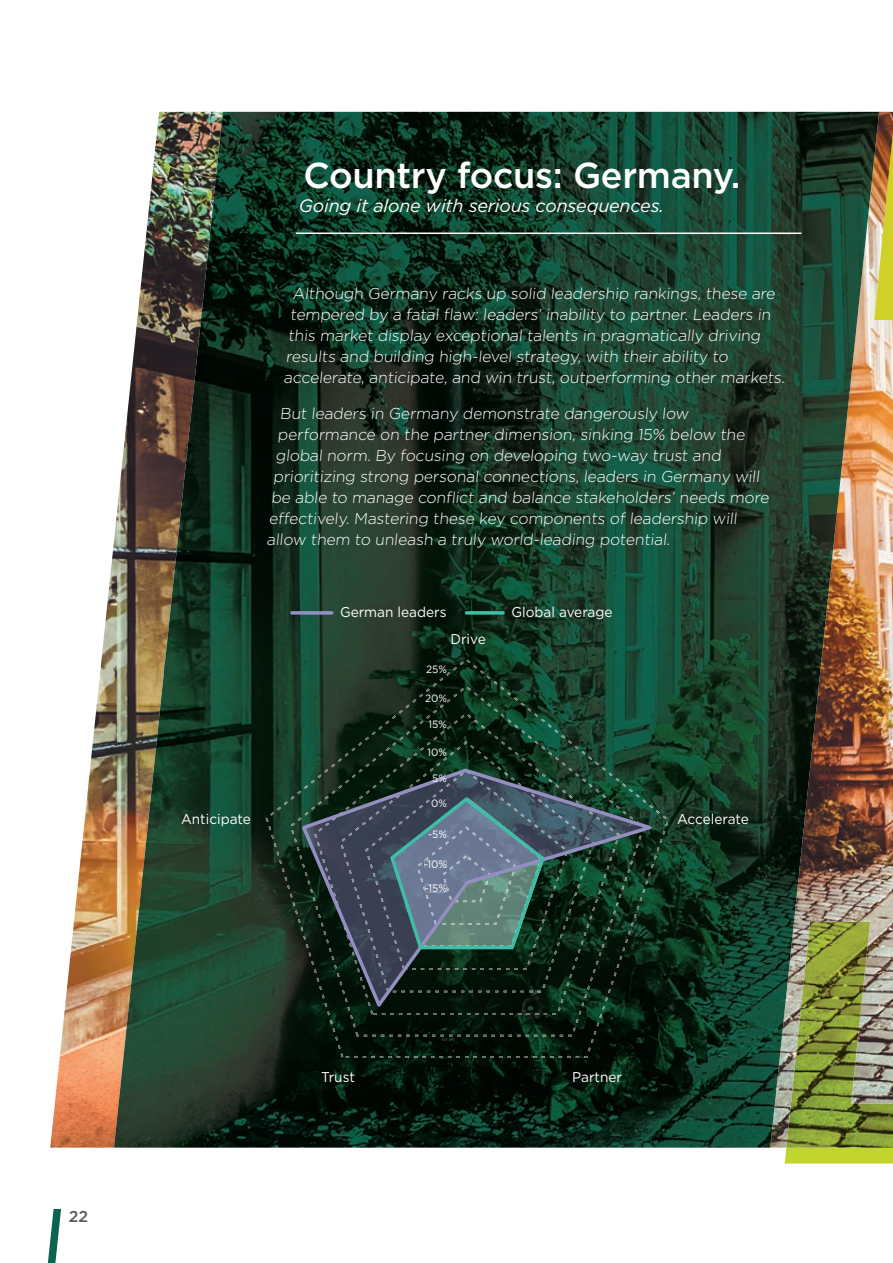
<style>
.page{position:relative;width:893px;height:1263px;background:#fff}
.page>*{position:absolute;margin:0;border:0;box-sizing:border-box;transform-origin:0 0}
.t1{font:500 36px "Gotham";letter-spacing:-.01em;color:#fff}
.t2{font:italic 18px "Gotham";letter-spacing:-.01em;color:#fff}
.t3{font:300 15.75px "Gotham";color:#fff}
.t4{font:500 15.75px "Gotham";color:#57585a}
.t5{font:14.1px "Gotham";color:#fff;scale:.96 1}
.t6{font:10.65px "Gotham";color:#fff;scale:.96 1}
</style>
<div class="page">
<img style="left:50px;top:112px;width:843px;height:1035px">
<img style="left:472px;top:112px;width:407px;height:414px">
<img style="left:216px;top:112px;width:256px;height:725px">
<img style="left:164px;top:173px;width:52px;height:974px">
<img style="left:471px;top:525px;width:365px;height:105px">
<img style="left:522px;top:629px;width:303px;height:468px">
<img style="left:471px;top:629px;width:51px;height:31px">
<img style="left:114px;top:661px;width:51px;height:486px">
<img style="left:216px;top:837px;width:152px;height:310px">
<img style="left:472px;top:1036px;width:50px;height:111px">
<img style="left:368px;top:1036px;width:104px;height:111px">
<img style="left:522px;top:1096px;width:254px;height:51px">
<svg style="left:292px;top:611px;width:40px;height:4px"></svg>
<svg style="left:467px;top:611px;width:36px;height:4px"></svg>
<img style="left:266px;top:660px;width:402px;height:246px">
<img style="left:298px;top:687px;width:342px;height:136px">
<img style="left:291px;top:830px;width:351px;height:206px">
<img style="left:352px;top:714px;width:234px;height:52px">
<img style="left:430px;top:741px;width:71px;height:25px">
<svg style="left:299px;top:766px;width:363px;height:246px;background:#153023"></svg>
<svg style="left:317px;top:789px;width:301px;height:203px;background:#384d50"></svg>
<hr style="left:296px;top:233px;width:505px;height:1px;background:#fff">
<img style="left:874px;top:133px;width:19px;height:187px">
<svg style="left:785px;top:1147px;width:108px;height:16px;background:#bed132"></svg>
<img style="left:786px;top:922px;width:107px;height:225px">
<svg style="left:47px;top:1209px;width:14px;height:54px"></svg>
<p class="t4" style="left:69px;top:1206px;width:21px">22</p>
<h1 class="t1" style="left:303px;top:152px;width:439px">Country focus: Germany.</h1>
<p class="t2" style="left:299px;top:195px;width:367px">Going it alone with serious consequences.</p>
<p class="t3" style="left:292px;top:284px;width:486px">Although Germany racks up solid leadership rankings, these are</p>
<p class="t3" style="left:290px;top:305px;width:484px">tempered by a fatal flaw: leaders’ inability to partner. Leaders in</p>
<p class="t3" style="left:288px;top:326px;width:476px">this market display exceptional talents in pragmatically driving</p>
<p class="t3" style="left:286px;top:347px;width:446px">results and building high-level strategy, with their ability to</p>
<p class="t3" style="left:284px;top:368px;width:505px">accelerate, anticipate, and win trust, outperforming other markets.</p>
<p class="t3" style="left:280px;top:404px;width:412px">But leaders in Germany demonstrate dangerously low</p>
<p class="t3" style="left:278px;top:425px;width:471px">performance on the partner dimension, sinking 15% below the</p>
<p class="t3" style="left:275px;top:446px;width:449px">global norm. By focusing on developing two-way trust and</p>
<p class="t3" style="left:273px;top:467px;width:490px">prioritizing strong personal connections, leaders in Germany will</p>
<p class="t3" style="left:271px;top:488px;width:502px">be able to manage conflict and balance stakeholders’ needs more</p>
<p class="t3" style="left:269px;top:509px;width:472px">effectively. Mastering these key components of leadership will</p>
<p class="t3" style="left:267px;top:530px;width:407px">allow them to unleash a truly world-leading potential.</p>
<p class="t5" style="left:340px;top:603px;width:113px">German leaders</p>
<p class="t5" style="left:511px;top:603px;width:107px">Global average</p>
<p class="t5" style="left:450px;top:629px;width:38px">Drive</p>
<p class="t6" style="left:426px;top:663px;width:23px">25%</p>
<p class="t6" style="left:425px;top:691px;width:24px">20%</p>
<p class="t6" style="left:429px;top:717px;width:21px">15%</p>
<p class="t6" style="left:427px;top:746px;width:22px">10%</p>
<p class="t6" style="left:432px;top:772px;width:17px">5%</p>
<p class="t6" style="left:431px;top:796px;width:18px">0%</p>
<p class="t6" style="left:428px;top:828px;width:21px">-5%</p>
<p class="t5" style="left:181px;top:810px;width:74px">Anticipate</p>
<p class="t5" style="left:677px;top:810px;width:76px">Accelerate</p>
<p class="t6" style="left:424px;top:857px;width:26px">-10%</p>
<p class="t6" style="left:425px;top:882px;width:25px">-15%</p>
<p class="t5" style="left:321px;top:1068px;width:37px">Trust</p>
<p class="t5" style="left:572px;top:1068px;width:53px">Partner</p>
</div>
